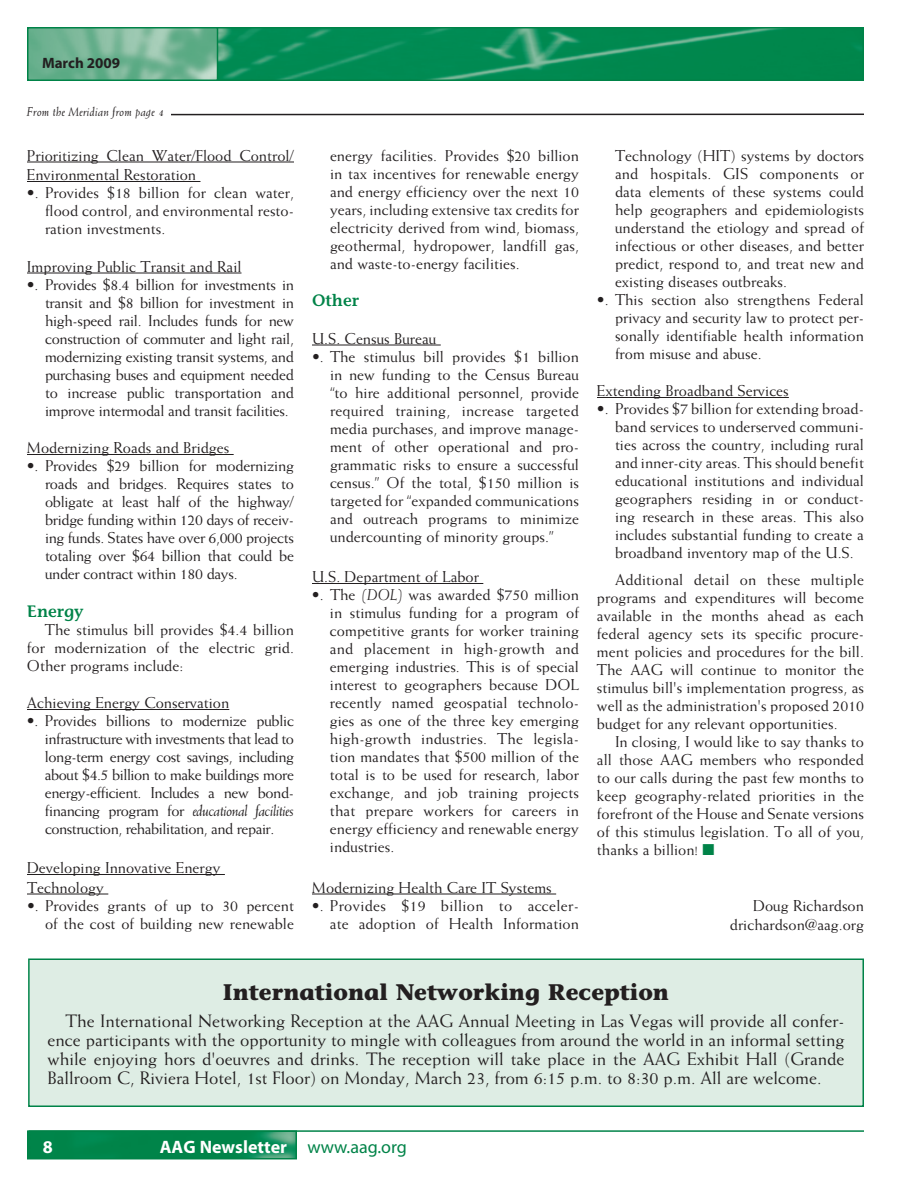
<style>
.page{position:relative;width:918px;height:1188px;background:#fff}
.page>*{position:absolute;margin:0;border:0;box-sizing:border-box;transform-origin:0 0}
.t1{font:700 22.5px "Stone Informal";color:#231f20}
.t2{font:18px/18.8px "Weiss";color:#231f20;text-align:justify}
.t3{font:700 18px "Myriad";color:#fff}
.t4{font:600 16.5px "Stone Informal";color:#008348}
.t5{font:15.75px/18px "Weiss";color:#231f20;text-align:justify}
.t6{font:700 15px "Myriad";color:#231f20}
.t7{font:italic 12.75px "Weiss";letter-spacing:.01em;color:#231f20}
.s1{font-style:italic}
.s2{color:#008348}
.s3{font-weight:400;color:#008348}
</style>
<div class="page">
<img style="left:30px;top:1133px;width:264px;height:23px">
<div style="left:27px;top:1130px;width:270px;height:29px;border:2px solid #008348"></div>
<hr style="left:29px;top:1130px;width:835px;height:2px;background:#008348">
<img style="left:218px;top:30px;width:643px;height:48px">
<div style="left:27px;top:27px;width:837px;height:54px;border:2px solid #008348"></div>
<img style="left:30px;top:30px;width:185px;height:48px">
<div style="left:27px;top:27px;width:191px;height:54px;border:2px solid #008348"></div>
<hr style="left:27px;top:162px;width:267px;height:1px;background:#231f20">
<hr style="left:27px;top:181px;width:173px;height:1px;background:#231f20">
<hr style="left:27px;top:273px;width:214px;height:1px;background:#231f20">
<hr style="left:27px;top:454px;width:207px;height:1px;background:#231f20">
<hr style="left:27px;top:709px;width:202px;height:1px;background:#231f20">
<hr style="left:27px;top:874px;width:198px;height:1px;background:#231f20">
<hr style="left:27px;top:894px;width:81px;height:1px;background:#231f20">
<hr style="left:312px;top:345px;width:129px;height:1px;background:#231f20">
<hr style="left:312px;top:583px;width:171px;height:1px;background:#231f20">
<hr style="left:312px;top:894px;width:244px;height:1px;background:#231f20">
<hr style="left:597px;top:397px;width:192px;height:1px;background:#231f20">
<hr style="left:171px;top:114px;width:693px;height:1px;background:#231f20">
<div style="left:29px;top:959px;width:834px;height:147px;background:#deede4"></div>
<div style="left:28px;top:958px;width:836px;height:149px;border:2px solid #008348"></div>
<p class="t6" style="left:42px;top:58px;width:80px">March 2009</p>
<p class="t7" style="left:27px;top:107px;width:139px">From the Meridian from page 4</p>
<p class="t5" style="left:27px;top:147px;width:269px;line-height:19.5px">Prioritizing Clean Water/Flood Control/<br>Environmental Restoration</p>
<p class="t5" style="left:45px;top:185px;width:251px;text-indent:-18px">•. Provides $18 billion for clean water, flood control, and environmental resto&shy;ration investments.</p>
<p class="t5" style="left:27px;top:258px;width:216px">Improving Public Transit and Rail</p>
<p class="t5" style="left:45px;top:276px;width:251px;text-indent:-18px">•. Provides $8.4 billion for investments in transit and $8 billion for investment in high-speed rail. Includes funds for new construction of commuter and light rail, modernizing existing transit systems, and purchasing buses and equipment needed to increase public transportation and improve intermodal and transit facilities.</p>
<p class="t5" style="left:27px;top:440px;width:204px">Modernizing Roads and Bridges</p>
<p class="t5" style="left:45px;top:458px;width:251px;text-indent:-18px">•. Provides $29 billion for modernizing roads and bridges. Requires states to obligate at least half of the highway/ bridge funding within 120 days of receiv&shy;ing funds. States have over 6,000 projects totaling over $64 billion that could be under contract within 180 days.</p>
<p class="t4" style="left:27px;top:604px;width:58px">Energy</p>
<p class="t5" style="left:27px;top:621px;width:269px;text-indent:18px">The stimulus bill provides $4.4 billion for modernization of the electric grid.<br>Other programs include:</p>
<p class="t5" style="left:27px;top:695px;width:204px">Achieving Energy Conservation</p>
<p class="t5" style="left:45px;top:713px;width:251px;text-indent:-18px">•. Provides billions to modernize public infrastructure with investments that lead to long-term energy cost savings, including about $4.5 billion to make buildings more energy-efficient. Includes a new bond&shy;financing program for <span class="s1">educational facilities </span>construction, rehabilitation, and repair.</p>
<p class="t5" style="left:27px;top:859px;width:195px;line-height:19.5px">Developing Innovative Energy<br>Technology</p>
<p class="t5" style="left:27px;top:897px;width:269px;text-align:right">•. Provides grants of up to 30 percent of the cost of building new renewable</p>
<p class="t5" style="left:330px;top:147px;width:251px">energy facilities. Provides $20 billion in tax incentives for renewable energy and energy efficiency over the next 10 years, including extensive tax credits for electricity derived from wind, biomass, geothermal, hydropower, landfill gas, and waste-to-energy facilities.</p>
<p class="t4" style="left:312px;top:294px;width:48px">Other</p>
<p class="t5" style="left:312px;top:330px;width:126px">U.S. Census Bureau</p>
<p class="t5" style="left:330px;top:348px;width:251px;text-indent:-18px">•. The stimulus bill provides $1 billion in new funding to the Census Bureau “to hire additional personnel, provide required training, increase targeted media purchases, and improve manage&shy;ment of other operational and pro&shy;grammatic risks to ensure a successful census.” Of the total, $150 million is targeted for “expanded communications and outreach programs to minimize undercounting of minority groups.”</p>
<p class="t5" style="left:312px;top:569px;width:169px">U.S. Department of Labor</p>
<p class="t5" style="left:330px;top:587px;width:251px;text-indent:-18px">•. The <span class="s1">(DOL)</span> was awarded $750 million in stimulus funding for a program of competitive grants for worker training and placement in high-growth and emerging industries. This is of special interest to geographers because DOL recently named geospatial technolo&shy;gies as one of the three key emerging high-growth industries. The legisla&shy;tion mandates that $500 million of the total is to be used for research, labor exchange, and job training projects that prepare workers for careers in energy efficiency and renewable energy industries.</p>
<p class="t5" style="left:312px;top:879px;width:241px">Modernizing Health Care IT Systems</p>
<p class="t5" style="left:312px;top:897px;width:269px;text-align:right">•. Provides $19 billion to acceler&shy;ate adoption of Health Information</p>
<p class="t5" style="left:615px;top:147px;width:251px">Technology (HIT) systems by doctors and hospitals. GIS components or data elements of these systems could help geographers and epidemiologists understand the etiology and spread of infectious or other diseases, and better predict, respond to, and treat new and existing diseases outbreaks.</p>
<p class="t5" style="left:615px;top:291px;width:251px;text-indent:-18px">•. This section also strengthens Federal privacy and security law to protect per&shy;sonally identifiable health information from misuse and abuse.</p>
<p class="t5" style="left:597px;top:383px;width:193px">Extending Broadband Services</p>
<p class="t5" style="left:615px;top:401px;width:251px;text-indent:-18px">•. Provides $7 billion for extending broad&shy;band services to underserved communi&shy;ties across the country, including rural and inner-city areas. This should benefit educational institutions and individual geographers residing in or conduct&shy;ing research in these areas. This also includes substantial funding to create a broadband inventory map of the U.S.</p>
<p class="t5" style="left:597px;top:572px;width:269px;text-indent:18px">Additional detail on these multiple programs and expenditures will become available in the months ahead as each federal agency sets its specific procure&shy;ment policies and procedures for the bill.<br>The AAG will continue to monitor the stimulus bill's implementation progress, as well as the administration's proposed 2010 budget for any relevant opportunities.</p>
<p class="t5" style="left:597px;top:734px;width:269px;text-indent:18px">In closing, I would like to say thanks to all those AAG members who responded to our calls during the past few months to keep geography-related priorities in the forefront of the House and Senate versions of this stimulus legislation. To all of you, thanks a billion! <span class="s2">■</span></p>
<p class="t5" style="left:730px;top:898px;width:136px;line-height:18.8px;text-align:right">Doug Richardson drichardson@aag.org</p>
<h1 class="t1" style="left:223px;top:983px;width:448px">International Networking Reception</h1>
<p class="t2" style="left:48px;top:1013px;width:798px;text-indent:18px">The International Networking Reception at the AAG Annual Meeting in Las Vegas will provide all confer&shy;ence participants with the opportunity to mingle with colleagues from around the world in an informal setting while enjoying hors d'oeuvres and drinks. The reception will take place in the AAG Exhibit Hall (Grande Ballroom C, Riviera Hotel, 1st Floor) on Monday, March 23, from 6:15 p.m. to 8:30 p.m. All are welcome.</p>
<p class="t3" style="left:43px;top:1140px;width:11px">8</p>
<p class="t3" style="left:160px;top:1140px;width:249px">AAG Newsletter <span class="s3">www.aag.org</span></p>
</div>
